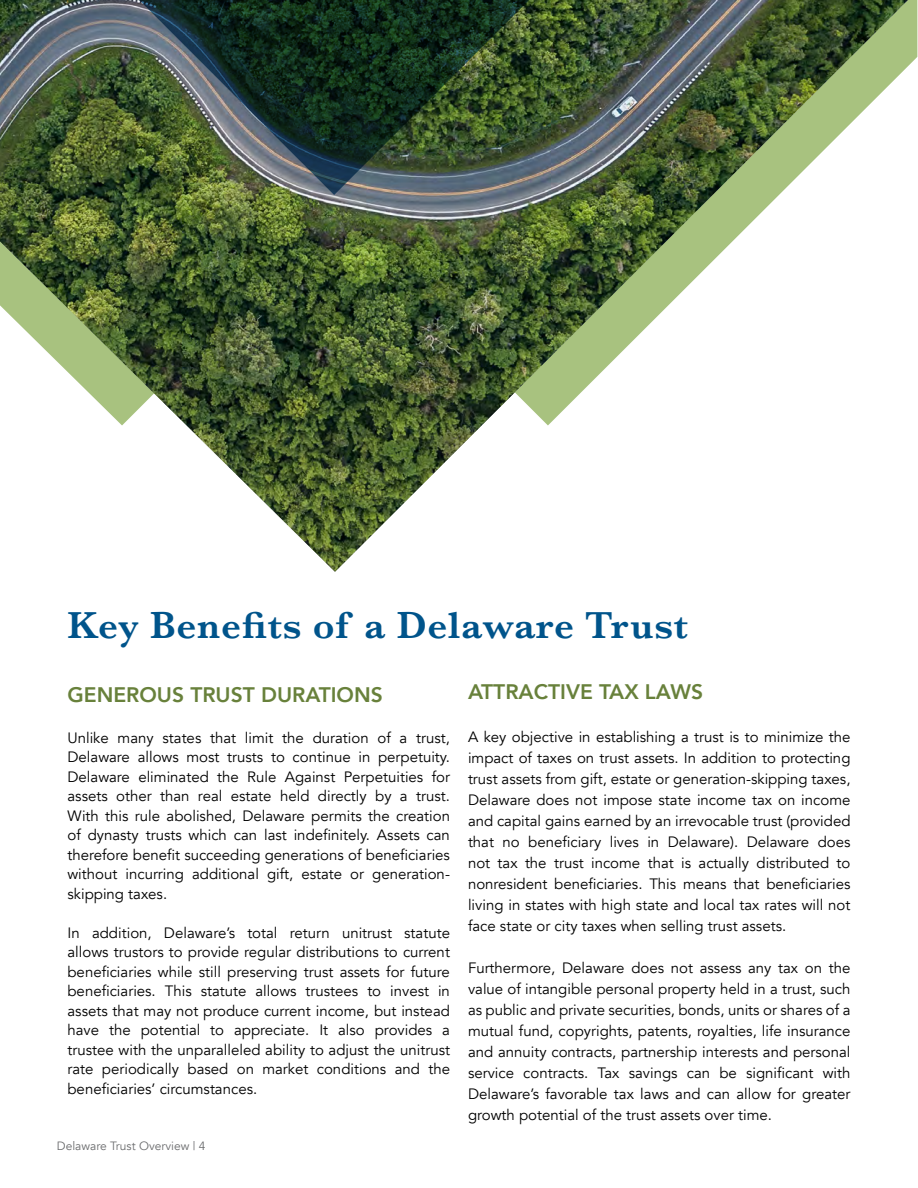
<style>
.page{position:relative;width:918px;height:1188px;background:#fff}
.page>*{position:absolute;margin:0;border:0;box-sizing:border-box;transform-origin:0 0}
.t1{font:600 39px "Baskerville";letter-spacing:.02em;color:#00548b}
.t2{font:800 21px "Avenir";color:#68813b}
.t3{font:15px/19.5px "Avenir";color:#000;text-align:justify}
.t4{font:12px "Avenir";color:#6b6c6e}
</style>
<div class="page">
<img style="left:0;top:0;width:908px;height:572px">
<img style="left:126px;top:0;width:417px;height:195px">
<h1 class="t1" style="left:68px;top:598px;width:622px">Key Benefits of a Delaware Trust</h1>
<h2 class="t2" style="left:68px;top:678px;width:317px">GENEROUS TRUST DURATIONS</h2>
<p class="t3" style="left:68px;top:728px;width:384px">Unlike many states that limit the duration of a trust, Delaware allows most trusts to continue in perpetuity.<br>Delaware eliminated the Rule Against Perpetuities for assets other than real estate held directly by a trust.<br>With this rule abolished, Delaware permits the creation of dynasty trusts which can last indefinitely. Assets can therefore benefit succeeding generations of beneficiaries without incurring additional gift, estate or generation&shy;skipping taxes.</p>
<p class="t3" style="left:68px;top:923px;width:384px">In addition, Delaware’s total return unitrust statute allows trustors to provide regular distributions to current beneficiaries while still preserving trust assets for future beneficiaries. This statute allows trustees to invest in assets that may not produce current income, but instead have the potential to appreciate. It also provides a trustee with the unparalleled ability to adjust the unitrust rate periodically based on market conditions and the beneficiaries’ circumstances.</p>
<h2 class="t2" style="left:468px;top:676px;width:237px">ATTRACTIVE TAX LAWS</h2>
<p class="t3" style="left:468px;top:727px;width:384px;line-height:21px">A key objective in establishing a trust is to minimize the impact of taxes on trust assets. In addition to protecting trust assets from gift, estate or generation-skipping taxes, Delaware does not impose state income tax on income and capital gains earned by an irrevocable trust (provided that no beneficiary lives in Delaware). Delaware does not tax the trust income that is actually distributed to nonresident beneficiaries. This means that beneficiaries living in states with high state and local tax rates will not face state or city taxes when selling trust assets.</p>
<p class="t3" style="left:468px;top:958px;width:384px;line-height:21px">Furthermore, Delaware does not assess any tax on the value of intangible personal property held in a trust, such as public and private securities, bonds, units or shares of a mutual fund, copyrights, patents, royalties, life insurance and annuity contracts, partnership interests and personal service contracts. Tax savings can be significant with Delaware’s favorable tax laws and can allow for greater growth potential of the trust assets over time.</p>
<p class="t4" style="left:57px;top:1139px;width:150px">Delaware Trust Overview | 4</p>
</div>
